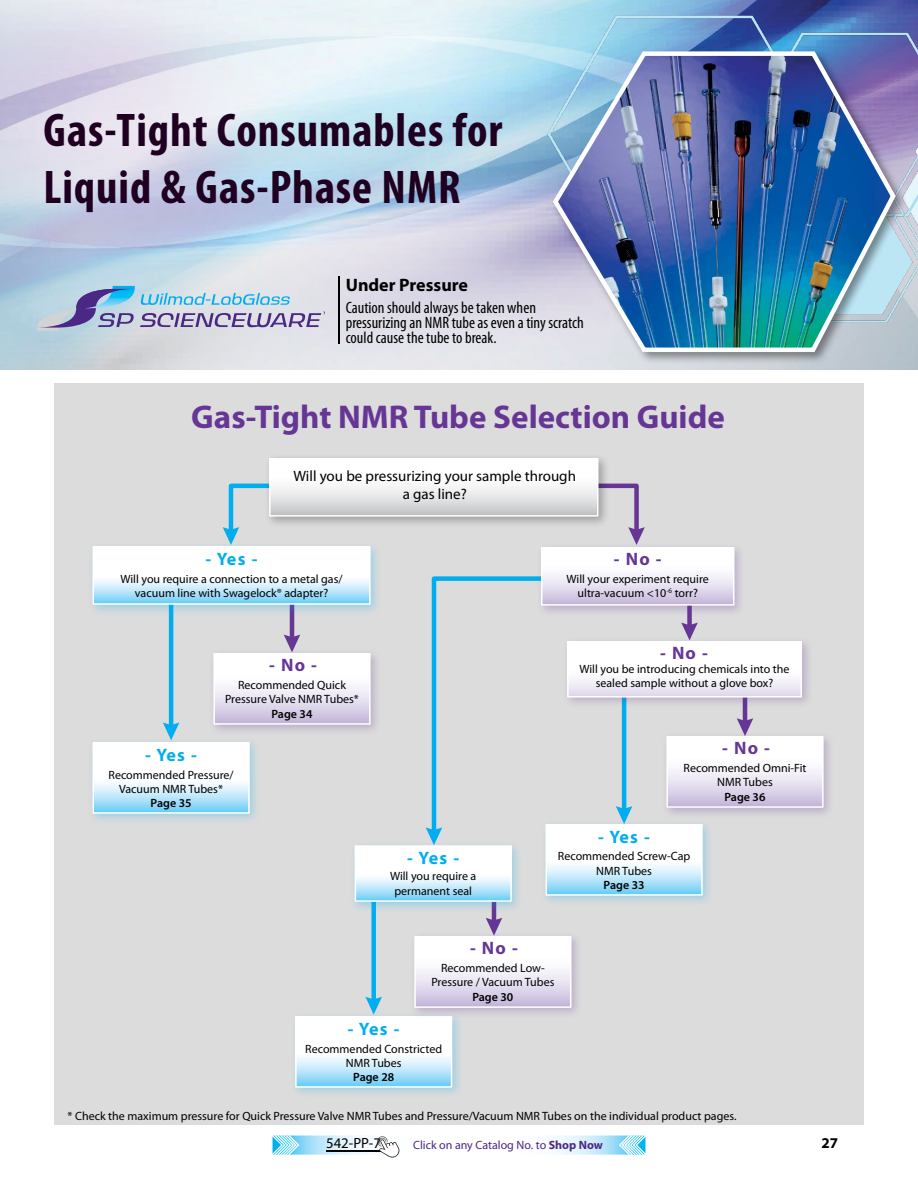
<style>
.page{position:relative;width:918px;height:1188px;background:#fff}
.page>*{position:absolute;margin:0;border:0;box-sizing:border-box;transform-origin:0 0}
.t1{font:700 condensed 47.4px/57px "Myriad Pro";letter-spacing:.02em;color:#200021}
.t2{font:700 33px "Myriad Pro";color:#663695}
.t3{font:700 18px "Myriad Pro";letter-spacing:.015em;color:#00aeef}
.t4{font:700 18px "Myriad Pro";letter-spacing:.065em;color:#663695}
.t5{font:700 18px "Myriad Pro";color:#000}
.t6{font:condensed 16.5px/15px "Myriad Pro";color:#000}
.t7{font:15px/18px "Myriad Pro";color:#000;text-align:center}
.t8{font:700 15px "Myriad Pro";color:#000}
.t9{font:14.7px "Myriad Pro";color:#000}
.t10{font:12px/14.4px "Myriad Pro";color:#000;text-align:center}
.t11{font:600 12px "Myriad Pro";color:#000}
.t12{font:12px "Myriad Pro";color:#4b2885}
.s1{font-weight:700}
</style>
<div class="page">
<svg style="left:272px;top:1135px;width:374px;height:23px"></svg>
<div style="left:54px;top:383px;width:810px;height:742px;background:#dcdcdc"></div>
<img style="left:0;top:0;width:486px;height:370px">
<img style="left:486px;top:0;width:432px;height:370px">
<hr style="left:338px;top:276px;width:2px;height:68px;background:#000">
<svg style="left:37px;top:286px;width:287px;height:45px;background:#b0bed6"></svg>
<div style="left:550px;top:48px;width:358px;height:317px;background:#000;opacity:.42"></div>
<img style="left:550px;top:47px;width:348px;height:307px">
<hr style="left:743px;top:692px;width:4px;height:35px;background:#663695">
<svg style="left:737px;top:718px;width:16px;height:13px"></svg>
<hr style="left:622px;top:678px;width:4px;height:137px;background:#00aeef">
<svg style="left:616px;top:806px;width:16px;height:13px"></svg>
<svg style="left:610px;top:483px;width:35px;height:59px"></svg>
<svg style="left:223px;top:483px;width:41px;height:58px"></svg>
<svg style="left:431px;top:576px;width:105px;height:252px"></svg>
<svg style="left:426px;top:827px;width:16px;height:13px"></svg>
<div style="left:687px;top:589px;width:5px;height:43px;background:#663695"></div>
<svg style="left:681px;top:623px;width:17px;height:13px"></svg>
<hr style="left:290px;top:589px;width:4px;height:55px;background:#663695">
<svg style="left:284px;top:635px;width:16px;height:13px"></svg>
<hr style="left:169px;top:575px;width:4px;height:156px;background:#00aeef">
<svg style="left:163px;top:722px;width:16px;height:15px"></svg>
<div style="left:87px;top:541px;width:295px;height:75px;background:#00aeef;opacity:.28"></div>
<svg style="left:96px;top:549px;width:272px;height:53px;background:#e2f4fd"></svg>
<div style="left:93px;top:546px;width:278px;height:59px;border:2px solid #fff"></div>
<div style="left:87px;top:737px;width:174px;height:88px;background:#00aeef;opacity:.28"></div>
<svg style="left:96px;top:745px;width:151px;height:66px;background:#e0f4fd"></svg>
<div style="left:93px;top:742px;width:157px;height:72px;border:2px solid #fff"></div>
<div style="left:536px;top:542px;width:210px;height:75px;background:#663695;opacity:.28"></div>
<svg style="left:544px;top:550px;width:188px;height:53px;background:#edeaf4"></svg>
<div style="left:541px;top:547px;width:194px;height:59px;border:2px solid #fff"></div>
<div style="left:562px;top:636px;width:252px;height:73px;background:#663695;opacity:.28"></div>
<div style="left:568px;top:642px;width:233px;height:55px;background:linear-gradient(to bottom,#fff,#e9e4f2)"></div>
<div style="left:567px;top:641px;width:235px;height:57px;border:2px solid #fff"></div>
<div style="left:371px;top:883px;width:5px;height:123px;background:#00aeef"></div>
<svg style="left:365px;top:997px;width:17px;height:14px"></svg>
<hr style="left:492px;top:872px;width:4px;height:55px;background:#663695">
<svg style="left:486px;top:918px;width:16px;height:13px"></svg>
<div style="left:349px;top:840px;width:174px;height:73px;background:#00aeef;opacity:.28"></div>
<svg style="left:358px;top:848px;width:151px;height:51px;background:#e2f4fd"></svg>
<div style="left:355px;top:845px;width:157px;height:57px;border:2px solid #fff"></div>
<div style="left:290px;top:1011px;width:174px;height:88px;background:#00aeef;opacity:.28"></div>
<svg style="left:298px;top:1019px;width:151px;height:66px;background:#e0f4fd"></svg>
<div style="left:295px;top:1016px;width:157px;height:72px;border:2px solid #fff"></div>
<div style="left:540px;top:819px;width:174px;height:88px;background:#00aeef;opacity:.28"></div>
<svg style="left:549px;top:827px;width:151px;height:66px;background:#e0f4fd"></svg>
<div style="left:546px;top:824px;width:157px;height:72px;border:2px solid #fff"></div>
<div style="left:409px;top:931px;width:174px;height:88px;background:#663695;opacity:.28"></div>
<svg style="left:417px;top:939px;width:152px;height:66px;background:#ede9f4"></svg>
<div style="left:414px;top:936px;width:158px;height:72px;border:2px solid #fff"></div>
<div style="left:661px;top:731px;width:174px;height:88px;background:#663695;opacity:.28"></div>
<svg style="left:669px;top:739px;width:152px;height:66px;background:#ede9f4"></svg>
<div style="left:666px;top:736px;width:158px;height:72px;border:2px solid #fff"></div>
<div style="left:208px;top:648px;width:174px;height:88px;background:#663695;opacity:.28"></div>
<svg style="left:216px;top:656px;width:152px;height:66px;background:#ede9f4"></svg>
<div style="left:213px;top:653px;width:158px;height:72px;border:2px solid #fff"></div>
<div style="left:264px;top:453px;width:346px;height:75px;background:#000;opacity:.28"></div>
<div style="left:270px;top:459px;width:328px;height:57px;background:linear-gradient(to bottom,#fff,#cbcdcf)"></div>
<div style="left:269px;top:458px;width:329px;height:59px;border:2px solid #fff"></div>
<h1 class="t1" style="left:43px;top:101px;width:460px">Gas-Tight Consumables for<br>Liquid &amp; Gas-Phase NMR</h1>
<h3 class="t5" style="left:346px;top:273px;width:124px">Under Pressure</h3>
<h3 class="t6" style="left:346px;top:300px;width:239px">Caution should always be taken when pressurizing an NMR tube as even a tiny scratch could cause the tube to break.</h3>
<h2 class="t2" style="left:191px;top:395px;width:535px">Gas-Tight NMR Tube Selection Guide</h2>
<h3 class="t3" style="left:206px;top:547px;width:53px">- Yes -</h3>
<p class="t7" style="left:294px;top:466px;width:284px">Will you be pressurizing your sample through a gas line?</p>
<h3 class="t4" style="left:614px;top:547px;width:49px">- No -</h3>
<p class="t10" style="left:121px;top:571px;width:224px">Will you require a connection to a metal gas/ vacuum line with Swagelock® adapter?</p>
<h3 class="t4" style="left:269px;top:653px;width:49px">- No -</h3>
<h3 class="t3" style="left:145px;top:743px;width:53px">- Yes -</h3>
<p class="t10" style="left:225px;top:677px;width:135px">Recommended Quick<br>Pressure Valve NMR Tubes*</p>
<p class="t11" style="left:272px;top:706px;width:42px">Page 34</p>
<p class="t10" style="left:108px;top:767px;width:127px">Recommended Pressure/<br>Vacuum NMR Tubes*</p>
<p class="t11" style="left:151px;top:796px;width:42px">Page 35</p>
<p class="t10" style="left:567px;top:571px;width:144px">Will your experiment require ultra-vacuum &lt;10<sup>-6</sup> torr?</p>
<h3 class="t4" style="left:660px;top:641px;width:49px">- No -</h3>
<p class="t10" style="left:579px;top:662px;width:212px">Will you be introducing chemicals into the sealed sample without a glove box?</p>
<h3 class="t4" style="left:722px;top:736px;width:49px">- No -</h3>
<h3 class="t3" style="left:407px;top:847px;width:53px">- Yes -</h3>
<p class="t10" style="left:390px;top:869px;width:88px">Will you require a permanent seal</p>
<h3 class="t4" style="left:470px;top:936px;width:49px">- No -</h3>
<h3 class="t3" style="left:598px;top:825px;width:53px">- Yes -</h3>
<p class="t10" style="left:684px;top:761px;width:124px">Recommended Omni-Fit<br>NMR Tubes</p>
<p class="t11" style="left:725px;top:789px;width:42px">Page 36</p>
<p class="t10" style="left:558px;top:849px;width:134px">Recommended Screw-Cap<br>NMR Tubes</p>
<p class="t11" style="left:604px;top:878px;width:42px">Page 33</p>
<p class="t10" style="left:431px;top:961px;width:125px">Recommended Low-<br>Pressure / Vacuum Tubes</p>
<p class="t11" style="left:472px;top:989px;width:42px">Page 30</p>
<h3 class="t3" style="left:348px;top:1017px;width:53px">- Yes -</h3>
<p class="t10" style="left:305px;top:1041px;width:138px">Recommended Constricted<br>NMR Tubes</p>
<p class="t11" style="left:353px;top:1070px;width:42px">Page 28</p>
<p class="t10" style="left:68px;top:1109px;width:670px">* Check the maximum pressure for Quick Pressure Valve NMR Tubes and Pressure/Vacuum NMR Tubes on the individual product pages.</p>
<p class="t9" style="left:326px;top:1134px;width:56px">542-PP-7</p>
<p class="t12" style="left:413px;top:1138px;width:191px">Click on any Catalog No. to <span class="s1">Shop Now</span></p>
<p class="t8" style="left:822px;top:1133px;width:18px">27</p>
</div>
